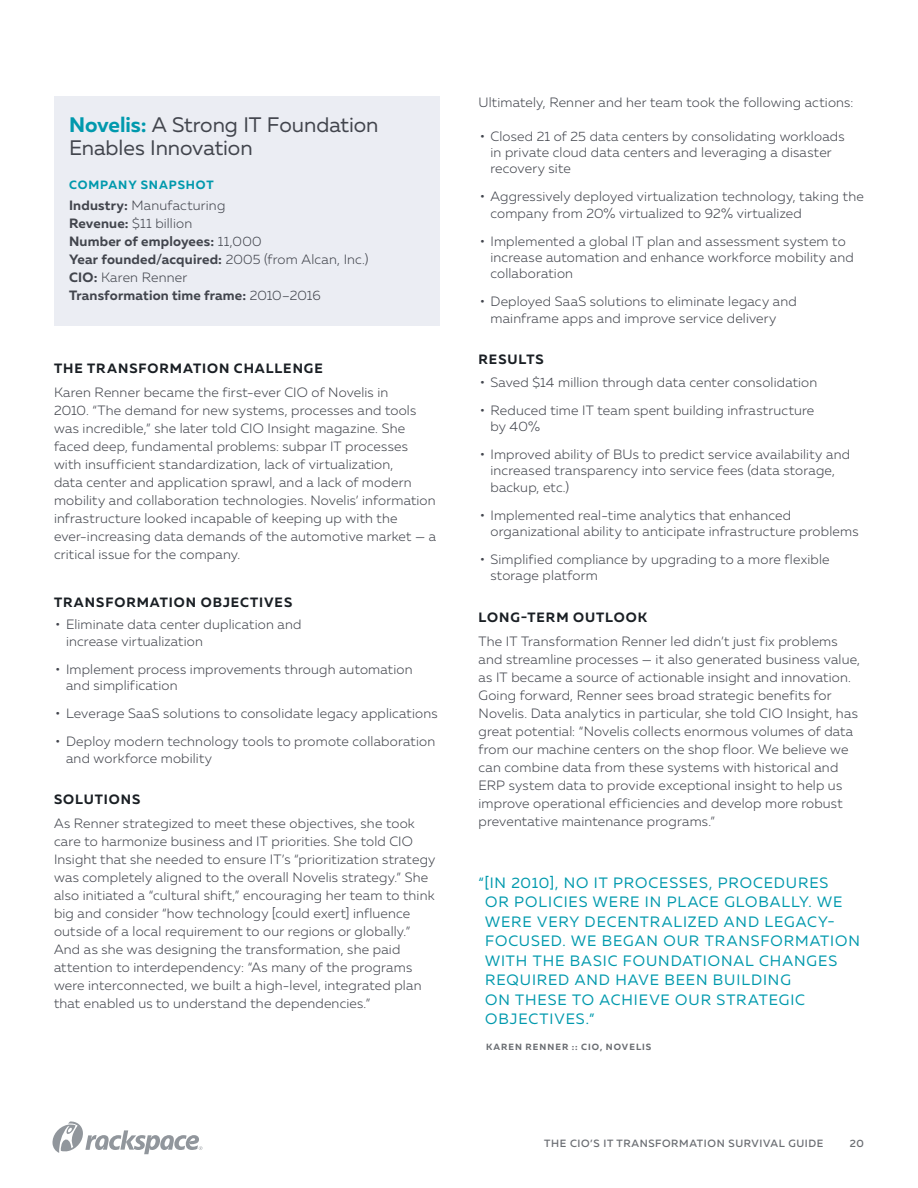
<style>
.page{position:relative;width:918px;height:1188px;background:#fff}
.page>*{position:absolute;margin:0;border:0;box-sizing:border-box;transform-origin:0 0}
.t1{font:21px/23.5px "Muller";color:#42454d}
.Quote_Block{font:15px/19.5px "Muller";letter-spacing:.06em;color:#0099ad}
.Paragraph{font:300 13.5px/18px "Muller";letter-spacing:.015em;color:#42454d}
.t2{font:700 13.5px/18px "Muller";letter-spacing:.015em;color:#42454d}
.Medium_Headline{font:700 13.5px "Muller";letter-spacing:.07em;color:#1a1f24}
.t3{font:700 12px "Muller";letter-spacing:.075em;color:#0099ad}
.t4{font:500 10.5px "Muller";letter-spacing:.06em;color:#6b6e73}
.Quote_Attribution{font:700 9px "Muller";letter-spacing:.115em;color:#6b6e73}
.s1{font-weight:700;color:#0099ad}
.s2{font-weight:300}
.s3{font-weight:500}
</style>
<div class="page">
<svg style="left:52px;top:1121px;width:151px;height:33px"></svg>
<div style="left:54px;top:96px;width:386px;height:230px;background:#ebedf3"></div>
<p class="t1" style="left:69px;top:113px;width:311px"><span class="s1">Novelis:</span> A Strong IT Foundation<br>Enables Innovation</p>
<p class="t3" style="left:69px;top:178px;width:146px">COMPANY SNAPSHOT</p>
<p class="t2" style="left:69px;top:197px;width:301px">Industry: <span class="s2">Manufacturing<br></span>Revenue: <span class="s2">$11 billion<br></span>Number of employees: <span class="s2">11,000<br></span>Year founded/acquired: <span class="s2">2005 (from Alcan, Inc.)<br></span>CIO: <span class="s2">Karen Renner<br></span>Transformation time frame: <span class="s2">2010–2016</span></p>
<p class="Medium_Headline" style="left:54px;top:360px;width:270px">THE TRANSFORMATION CHALLENGE</p>
<p class="Paragraph" style="left:54px;top:384px;width:384px">Karen Renner became the first-ever CIO of Novelis in<br>2010. “The demand for new systems, processes and tools was incredible,” she later told CIO Insight magazine. She faced deep, fundamental problems: subpar IT processes with insufficient standardization, lack of virtualization,<br>data center and application sprawl, and a lack of modern mobility and collaboration technologies. Novelis’ information infrastructure looked incapable of keeping up with the ever-increasing data demands of the automotive market — a critical issue for the company.</p>
<p class="Medium_Headline" style="left:54px;top:594px;width:240px">TRANSFORMATION OBJECTIVES</p>
<p class="Paragraph" style="left:66px;top:616px;width:237px;line-height:16.2px;text-indent:-10px"><span class="s3">•</span> Eliminate data center duplication and increase virtualization</p>
<p class="Paragraph" style="left:66px;top:661px;width:348px;line-height:16.2px;text-indent:-10px"><span class="s3">•</span> Implement process improvements through automation and simplification</p>
<p class="Paragraph" style="left:56px;top:704px;width:384px"><span class="s3">•</span> Leverage SaaS solutions to consolidate legacy applications</p>
<p class="Paragraph" style="left:66px;top:733px;width:371px;line-height:16.2px;text-indent:-10px"><span class="s3">•</span> Deploy modern technology tools to promote collaboration and workforce mobility</p>
<p class="Medium_Headline" style="left:54px;top:791px;width:88px">SOLUTIONS</p>
<p class="Paragraph" style="left:54px;top:815px;width:383px">As Renner strategized to meet these objectives, she took care to harmonize business and IT priorities. She told CIO Insight that she needed to ensure IT’s “prioritization strategy was completely aligned to the overall Novelis strategy.” She also initiated a “cultural shift,” encouraging her team to think big and consider “how technology [could exert] influence outside of a local requirement to our regions or globally.” And as she was designing the transformation, she paid attention to interdependency: “As many of the programs were interconnected, we built a high-level, integrated plan that enabled us to understand the dependencies.”</p>
<p class="Paragraph" style="left:478px;top:93px;width:376px">Ultimately, Renner and her team took the following actions:</p>
<p class="Paragraph" style="left:491px;top:128px;width:356px;line-height:16.2px;text-indent:-10px"><span class="s3">•</span> Closed 21 of 25 data centers by consolidating workloads in private cloud data centers and leveraging a disaster recovery site</p>
<p class="Paragraph" style="left:491px;top:188px;width:375px;line-height:16.2px;text-indent:-10px"><span class="s3">•</span> Aggressively deployed virtualization technology, taking the company from 20% virtualized to 92% virtualized</p>
<p class="Paragraph" style="left:491px;top:233px;width:365px;line-height:16.2px;text-indent:-10px"><span class="s3">•</span> Implemented a global IT plan and assessment system to increase automation and enhance workforce mobility and collaboration</p>
<p class="Paragraph" style="left:491px;top:293px;width:308px;line-height:16.2px;text-indent:-10px"><span class="s3">•</span> Deployed SaaS solutions to eliminate legacy and mainframe apps and improve service delivery</p>
<p class="Medium_Headline" style="left:479px;top:351px;width:67px">RESULTS</p>
<p class="Paragraph" style="left:480px;top:373px;width:339px"><span class="s3">•</span> Saved $14 million through data center consolidation</p>
<p class="Paragraph" style="left:491px;top:402px;width:325px;line-height:16.2px;text-indent:-10px"><span class="s3">•</span> Reduced time IT team spent building infrastructure by 40%</p>
<p class="Paragraph" style="left:491px;top:446px;width:361px;line-height:16.2px;text-indent:-10px"><span class="s3">•</span> Improved ability of BUs to predict service availability and increased transparency into service fees (data storage, backup, etc.)</p>
<p class="Paragraph" style="left:491px;top:507px;width:370px;line-height:16.2px;text-indent:-10px"><span class="s3">•</span> Implemented real-time analytics that enhanced organizational ability to anticipate infrastructure problems</p>
<p class="Paragraph" style="left:491px;top:551px;width:341px;line-height:16.2px;text-indent:-10px"><span class="s3">•</span> Simplified compliance by upgrading to a more flexible storage platform</p>
<p class="Medium_Headline" style="left:479px;top:609px;width:170px">LONG-TERM OUTLOOK</p>
<p class="Paragraph" style="left:479px;top:632px;width:383px">The IT Transformation Renner led didn’t just fix problems and streamline processes — it also generated business value, as IT became a source of actionable insight and innovation.<br>Going forward, Renner sees broad strategic benefits for Novelis. Data analytics in particular, she told CIO Insight, has great potential: “Novelis collects enormous volumes of data from our machine centers on the shop floor. We believe we can combine data from these systems with historical and ERP system data to provide exceptional insight to help us improve operational efficiencies and develop more robust preventative maintenance programs.”</p>
<p class="Quote_Block" style="left:485px;top:873px;width:376px;text-indent:-7px">“[IN 2010], NO IT PROCESSES, PROCEDURES<br>OR POLICIES WERE IN PLACE GLOBALLY. WE WERE VERY DECENTRALIZED AND LEGACY-FOCUSED. WE BEGAN OUR TRANSFORMATION WITH THE BASIC FOUNDATIONAL CHANGES REQUIRED AND HAVE BEEN BUILDING<br>ON THESE TO ACHIEVE OUR STRATEGIC OBJECTIVES.”</p>
<p class="Quote_Attribution" style="left:486px;top:1041px;width:167px">KAREN RENNER :: CIO, NOVELIS</p>
<p class="t4" style="left:544px;top:1137px;width:281px">THE CIO’S IT TRANSFORMATION SURVIVAL GUIDE</p>
<p class="t4" style="left:850px;top:1137px;width:16px">20</p>
</div>
